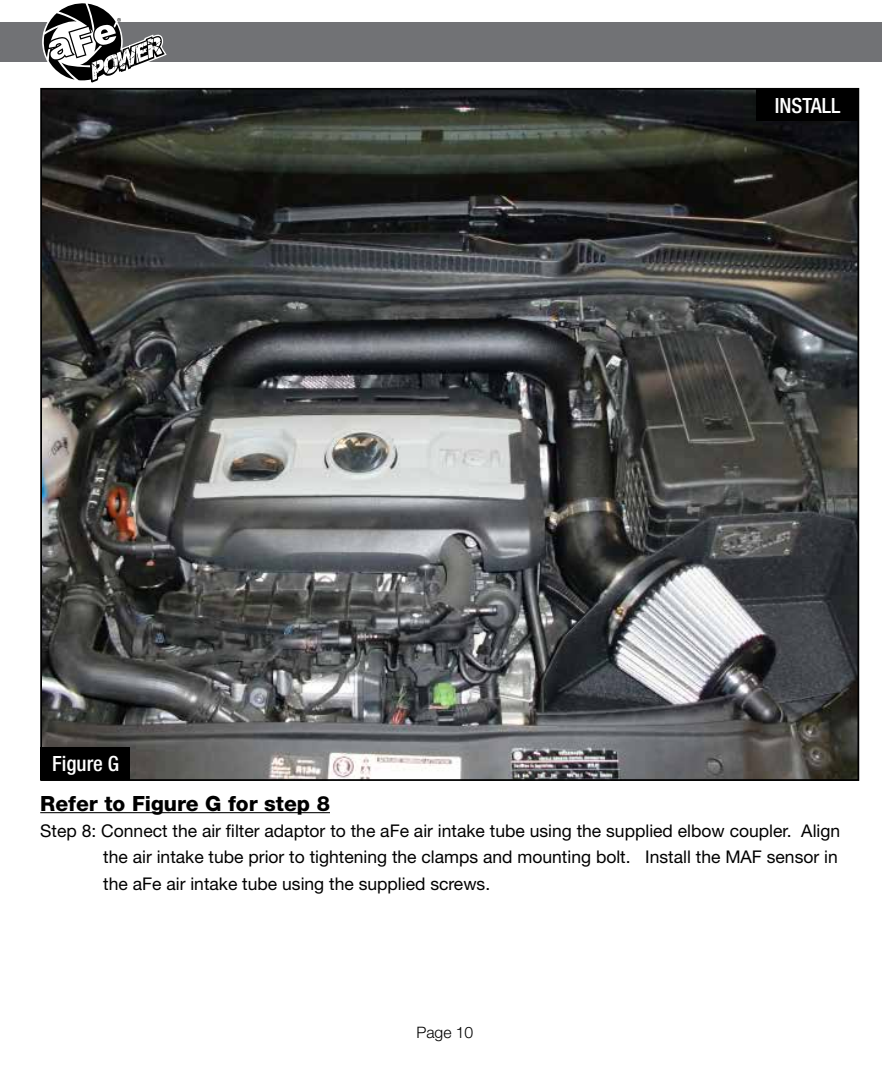
<style>
.page{position:relative;width:882px;height:1071px;background:#fff}
.page>*{position:absolute;margin:0;border:0;box-sizing:border-box;transform-origin:0 0}
.t1{font:800 21px "Helvetica Neue";color:#000}
.t2{font:500 condensed 21px "Helvetica Neue";color:#fff}
.t3{font:17.5px/26.2px "Helvetica Neue";color:#000}
.t4{font:300 15.75px "Helvetica Neue";color:#000}
</style>
<div class="page">
<div style="left:0;top:23px;width:882px;height:39px;background:#717275"></div>
<svg style="left:43px;top:3px;width:124px;height:80px"></svg>
<img style="left:43px;top:91px;width:813px;height:687px">
<hr style="left:40px;top:812px;width:290px;height:1px;background:#000">
<div style="left:40px;top:747px;width:90px;height:33px;background:#000"></div>
<div style="left:756px;top:88px;width:103px;height:33px;background:#000"></div>
<p class="t2" style="left:52px;top:751px;width:69px">Figure G</p>
<p class="t2" style="left:775px;top:93px;width:67px">INSTALL</p>
<p class="t1" style="left:40px;top:791px;width:291px">Refer to Figure G for step 8</p>
<p class="t3" style="left:103px;top:818px;width:738px;text-indent:-63px">Step 8: Connect the air filter adaptor to the aFe air intake tube using the supplied elbow coupler. Align the air intake tube prior to tightening the clamps and mounting bolt. Install the MAF sensor in the aFe air intake tube using the supplied screws.</p>
<p class="t4" style="left:416px;top:1023px;width:58px">Page 10</p>
</div>
